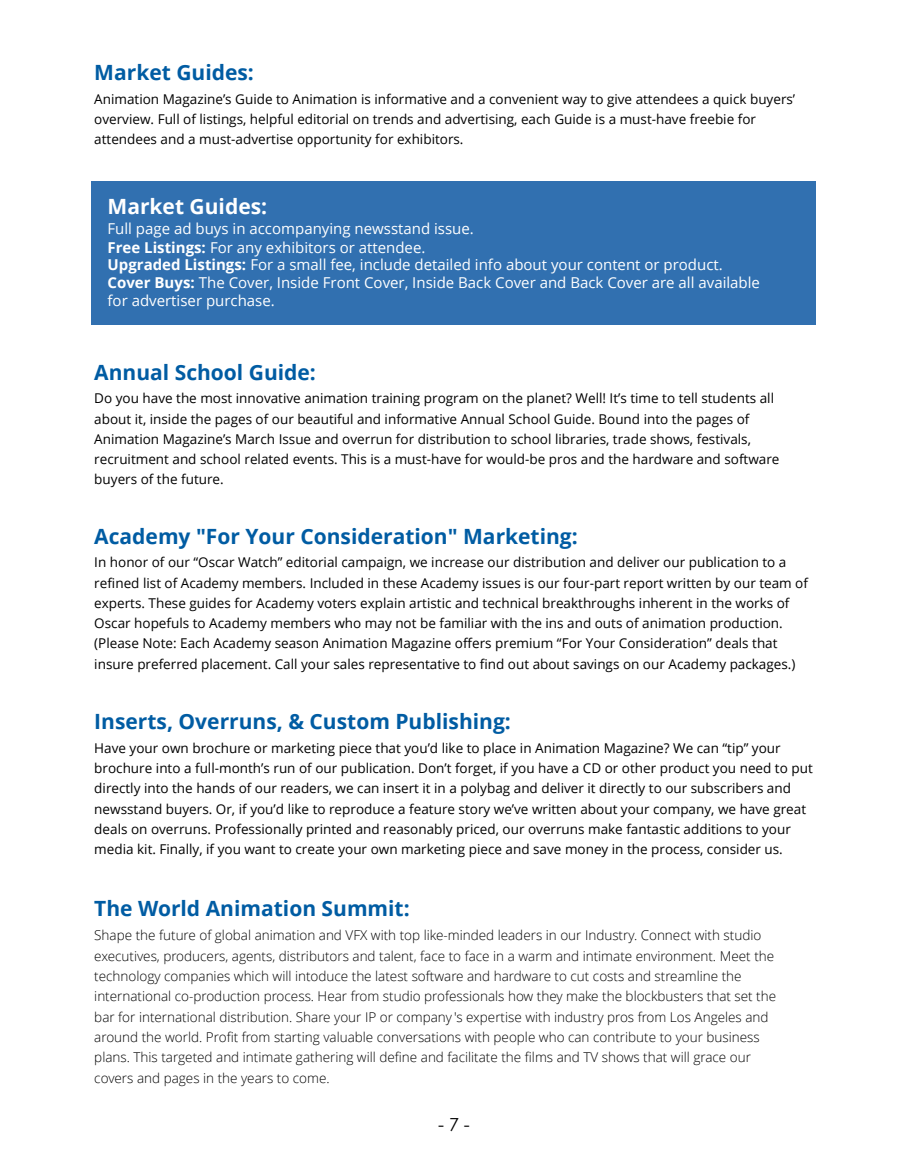
<style>
.page{position:relative;width:905px;height:1175px;background:#fff}
.page>*{position:absolute;margin:0;border:0;box-sizing:border-box;transform-origin:0 0}
.t1{font:700 21px "Open Sans";color:#005ca3}
.t2{font:700 21px "Open Sans";color:#fff}
.t3{font:18px "Century Gothic";color:#000}
.t4{font:15px/17.9px "Open Sans";color:#fff}
.t5{font:13.5px/20.2px "Open Sans";color:#000}
.t6{font:300 13.5px/20.4px "Open Sans";color:#000}
.s1{font-weight:700}
</style>
<div class="page">
<div style="left:91px;top:182px;width:725px;height:143px;background:#3170b0"></div>
<h1 class="t1" style="left:94px;top:58px;width:161px">Market Guides:</h1>
<p class="t5" style="left:94px;top:88px;width:702px">Animation Magazine’s Guide to Animation is informative and a convenient way to give attendees a quick buyers’ overview. Full of listings, helpful editorial on trends and advertising, each Guide is a must-have freebie for attendees and a must-advertise opportunity for exhibitors.</p>
<h1 class="t2" style="left:107px;top:191px;width:161px">Market Guides:</h1>
<p class="t4" style="left:107px;top:219px;width:654px">Full page ad buys in accompanying newsstand issue.<br><span class="s1">Free Listings:</span> For any exhibitors or attendee.<br><span class="s1">Upgraded Listings:</span> For a small fee, include detailed info about your content or product.<br><span class="s1">Cover Buys:</span> The Cover, Inside Front Cover, Inside Back Cover and Back Cover are all available for advertiser purchase.</p>
<h1 class="t1" style="left:94px;top:357px;width:223px">Annual School Guide:</h1>
<p class="t5" style="left:94px;top:388px;width:686px">Do you have the most innovative animation training program on the planet? Well! It’s time to tell students all about it, inside the pages of our beautiful and informative Annual School Guide. Bound into the pages of Animation Magazine’s March Issue and overrun for distribution to school libraries, trade shows, festivals, recruitment and school related events. This is a must-have for would-be pros and the hardware and software buyers of the future.</p>
<h1 class="t1" style="left:94px;top:521px;width:485px">Academy "For Your Consideration" Marketing:</h1>
<p class="t5" style="left:94px;top:552px;width:715px">In honor of our “Oscar Watch” editorial campaign, we increase our distribution and deliver our publication to a refined list of Academy members. Included in these Academy issues is our four-part report written by our team of experts. These guides for Academy voters explain artistic and technical breakthroughs inherent in the works of Oscar hopefuls to Academy members who may not be familiar with the ins and outs of animation production. (Please Note: Each Academy season Animation Magazine offers premium “For Your Consideration” deals that insure preferred placement. Call your sales representative to find out about savings on our Academy packages.)</p>
<h1 class="t1" style="left:94px;top:707px;width:418px">Inserts, Overruns, &amp; Custom Publishing:</h1>
<p class="t5" style="left:94px;top:737px;width:720px">Have your own brochure or marketing piece that you’d like to place in Animation Magazine? We can “tip” your brochure into a full-month’s run of our publication. Don’t forget, if you have a CD or other product you need to put directly into the hands of our readers, we can insert it in a polybag and deliver it directly to our subscribers and newsstand buyers. Or, if you’d like to reproduce a feature story we’ve written about your company, we have great deals on overruns. Professionally printed and reasonably priced, our overruns make fantastic additions to your media kit. Finally, if you want to create your own marketing piece and save money in the process, consider us.</p>
<h1 class="t1" style="left:94px;top:894px;width:317px">The World Animation Summit:</h1>
<p class="t6" style="left:94px;top:924px;width:683px">Shape the future of global animation and VFX with top like-minded leaders in our Industry. Connect with studio executives, producers, agents, distributors and talent, face to face in a warm and intimate environment. Meet the technology companies which will intoduce the latest software and hardware to cut costs and streamline the international co-production process. Hear from studio professionals how they make the blockbusters that set the bar for international distribution. Share your IP or company 's expertise with industry pros from Los Angeles and around the world. Pro t from starting valuable conversations with people who can contribute to your business plans. This targeted and intimate gathering will define and facilitate the films and TV shows that will grace our covers and pages in the years to come.</p>
<p class="t6" style="left:227px;top:1026px;width:4px">fi</p>
<h2 class="t3" style="left:438px;top:1112px;width:33px">- 7 -</h2>
</div>
